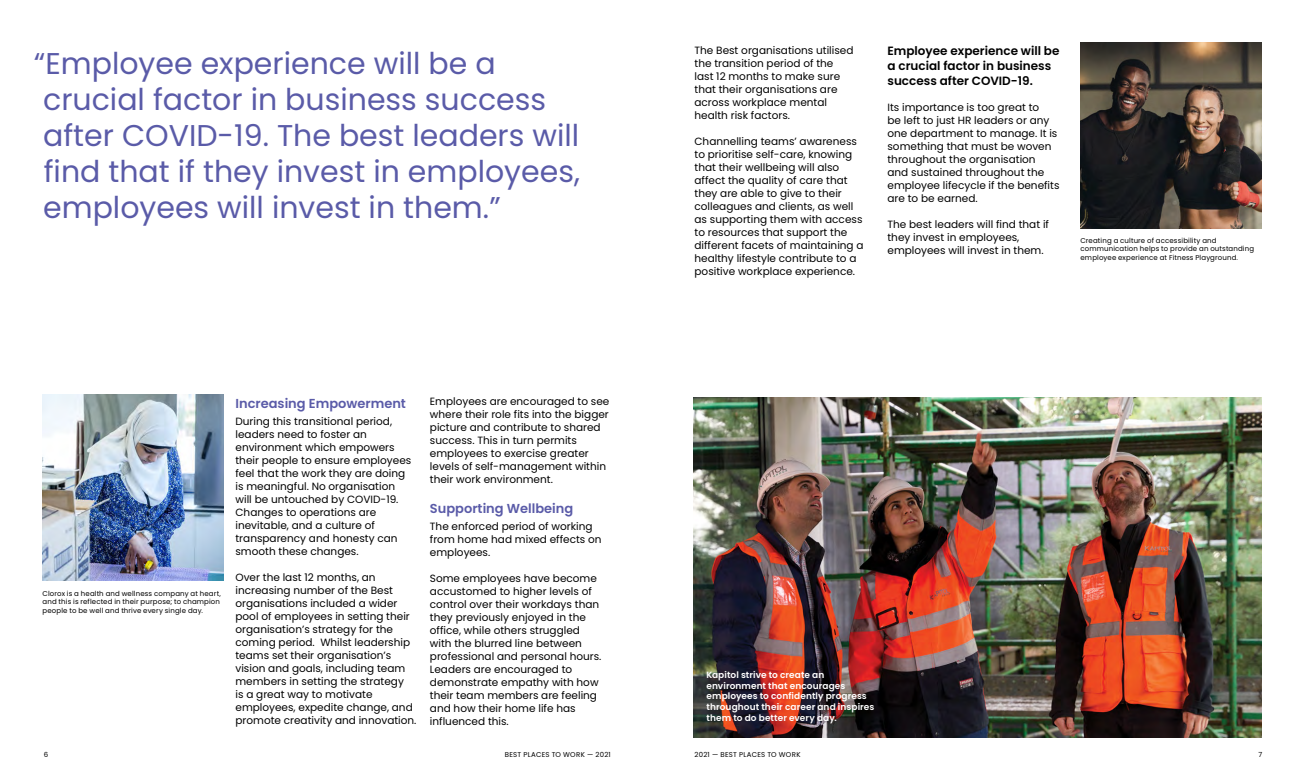
<style>
.page{position:relative;width:1304px;height:780px;background:#fff}
.page>*{position:absolute;margin:0;border:0;box-sizing:border-box;transform-origin:0 0}
.t1{font:30px/36px "Poppins";color:#5a5ba8}
.t2{font:600 13px "Poppins";color:#5a5ba8}
.t3{font:600 12px/15px "Poppins";color:#000}
.t4{font:10.5px/13px "Poppins";color:#000}
.t5{font:600 9px/10.8px "Poppins";letter-spacing:.01em;color:#fff}
.t6{font:7px/8.4px "Poppins";letter-spacing:.02em;color:#000;text-align:justify}
</style>
<div class="page">
<img style="left:43px;top:394px;width:180px;height:186px">
<img style="left:1080px;top:43px;width:181px;height:186px">
<img style="left:693px;top:397px;width:568px;height:340px">
<h1 class="t1" style="left:43px;top:46px;width:538px;text-indent:-9px">“Employee experience will be a crucial factor in business success after COVID-19. The best leaders will find that if they invest in employees, employees will invest in them.”</h1>
<p class="t6" style="left:43px;top:589px;width:180px">Clorox is a health and wellness company at heart, and this is reflected in their purpose; to champion people to be well and thrive every single day.</p>
<p class="t2" style="left:235px;top:396px;width:172px">Increasing Empowerment</p>
<p class="t4" style="left:235px;top:415px;width:177px">During this transitional period, leaders need to foster an environment which empowers their people to ensure employees feel that the work they are doing is meaningful. No organisation will be untouched by COVID-19.<br>Changes to operations are inevitable, and a culture of transparency and honesty can smooth these changes.</p>
<p class="t4" style="left:235px;top:571px;width:182px">Over the last 12 months, an increasing number of the Best organisations included a wider pool of employees in setting their organisation’s strategy for the coming period. Whilst leadership teams set their organisation’s vision and goals, including team members in setting the strategy<br>is a great way to motivate employees, expedite change, and promote creativity and innovation.</p>
<p class="t4" style="left:430px;top:395px;width:181px">Employees are encouraged to see where their role fits into the bigger picture and contribute to shared success. This in turn permits employees to exercise greater levels of self-management within their work environment.</p>
<p class="t2" style="left:430px;top:501px;width:145px">Supporting Wellbeing</p>
<p class="t4" style="left:430px;top:520px;width:173px">The enforced period of working from home had mixed effects on employees.</p>
<p class="t4" style="left:430px;top:572px;width:173px">Some employees have become accustomed to higher levels of control over their workdays than they previously enjoyed in the office, while others struggled with the blurred line between professional and personal hours.<br>Leaders are encouraged to demonstrate empathy with how their team members are feeling and how their home life has influenced this.</p>
<p class="t4" style="left:694px;top:43px;width:160px">The Best organisations utilised the transition period of the last 12 months to make sure that their organisations are across workplace mental health risk factors.</p>
<p class="t4" style="left:694px;top:134px;width:171px">Channelling teams’ awareness to prioritise self-care, knowing that their wellbeing will also affect the quality of care that they are able to give to their colleagues and clients, as well as supporting them with access to resources that support the different facets of maintaining a healthy lifestyle contribute to a positive workplace experience.</p>
<p class="t3" style="left:887px;top:43px;width:173px">Employee experience will be a crucial factor in business success after COVID-19.</p>
<p class="t4" style="left:887px;top:101px;width:174px">Its importance is too great to<br>be left to just HR leaders or any one department to manage. It is something that must be woven throughout the organisation<br>and sustained throughout the employee lifecycle if the benefits are to be earned.</p>
<p class="t4" style="left:887px;top:218px;width:163px">The best leaders will find that if they invest in employees, employees will invest in them.</p>
<p class="t6" style="left:1080px;top:236px;width:175px;text-align:left">Creating a culture of accessibility and communication helps to provide an outstanding employee experience at Fitness Playground.</p>
<p class="t5" style="left:706px;top:669px;width:169px">Kapitol strive to create an environment that encourages employees to confidently progress throughout their career and inspires them to do better every day.</p>
<p class="t6" style="left:44px;top:750px;width:6px">6</p>
<p class="t6" style="left:505px;top:750px;width:108px">BEST PLACES TO WORK — 2021</p>
<p class="t6" style="left:694px;top:750px;width:108px">2021 — BEST PLACES TO WORK</p>
<p class="t6" style="left:1258px;top:750px;width:5px">7</p>
</div>
